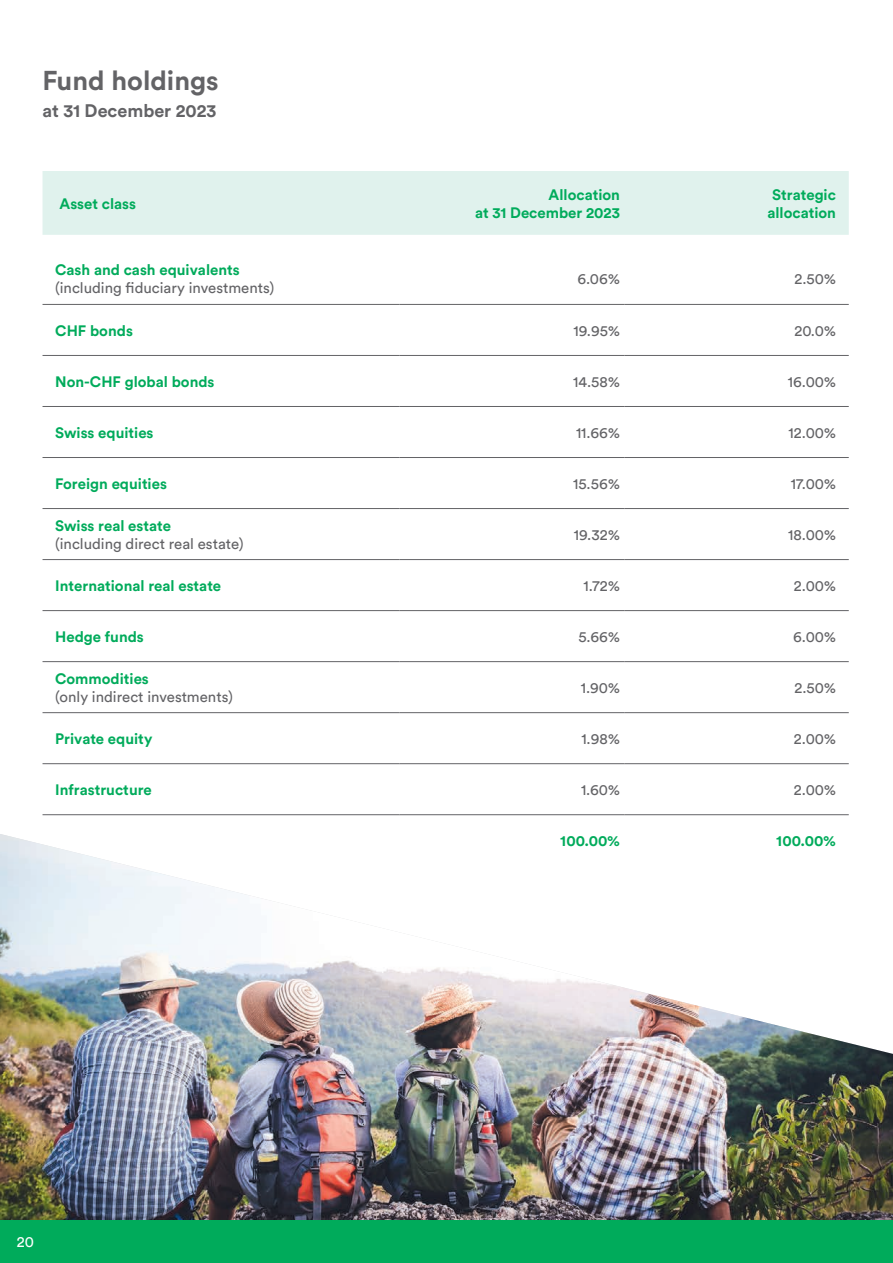
<style>
.page{position:relative;width:893px;height:1263px;background:#fff}
.page>*{position:absolute;margin:0;border:0;box-sizing:border-box;transform-origin:0 0}
.Titre{font:700 27px "Circular Std";color:#636366}
.sous-titre{font:700 18px "Circular Std";color:#636366}
.libellé_vert{font:700 15px "Circular Std";color:#00ab5b}
.courant{font:15px "Circular Std";color:#636366}
.sous-titre-2{font:700 15px "Circular Std";color:#00ab5b}
.t1{font:15px "Circular Std";color:#fff}
</style>
<div class="page">
<img style="left:0;top:834px;width:893px;height:386px">
<div style="left:43px;top:171px;width:806px;height:64px;background:#e0f2ed"></div>
<hr style="left:43px;top:304px;width:357px;height:1px;background:#636366">
<hr style="left:400px;top:304px;width:224px;height:1px;background:#636366">
<hr style="left:624px;top:304px;width:225px;height:1px;background:#636366">
<hr style="left:43px;top:355px;width:357px;height:1px;background:#636366">
<hr style="left:400px;top:355px;width:224px;height:1px;background:#636366">
<hr style="left:624px;top:355px;width:225px;height:1px;background:#636366">
<hr style="left:43px;top:406px;width:357px;height:1px;background:#636366">
<hr style="left:400px;top:406px;width:224px;height:1px;background:#636366">
<hr style="left:624px;top:406px;width:225px;height:1px;background:#636366">
<hr style="left:43px;top:457px;width:357px;height:1px;background:#636366">
<hr style="left:400px;top:457px;width:224px;height:1px;background:#636366">
<hr style="left:624px;top:457px;width:225px;height:1px;background:#636366">
<hr style="left:43px;top:508px;width:357px;height:1px;background:#636366">
<hr style="left:400px;top:508px;width:224px;height:1px;background:#636366">
<hr style="left:624px;top:508px;width:225px;height:1px;background:#636366">
<hr style="left:43px;top:559px;width:357px;height:1px;background:#636366">
<hr style="left:400px;top:559px;width:224px;height:1px;background:#636366">
<hr style="left:624px;top:559px;width:225px;height:1px;background:#636366">
<hr style="left:43px;top:610px;width:357px;height:1px;background:#636366">
<hr style="left:400px;top:610px;width:224px;height:1px;background:#636366">
<hr style="left:624px;top:610px;width:225px;height:1px;background:#636366">
<hr style="left:43px;top:661px;width:357px;height:1px;background:#636366">
<hr style="left:400px;top:661px;width:224px;height:1px;background:#636366">
<hr style="left:624px;top:661px;width:225px;height:1px;background:#636366">
<hr style="left:43px;top:712px;width:357px;height:1px;background:#636366">
<hr style="left:400px;top:712px;width:224px;height:1px;background:#636366">
<hr style="left:624px;top:712px;width:225px;height:1px;background:#636366">
<hr style="left:43px;top:763px;width:357px;height:1px;background:#636366">
<hr style="left:400px;top:763px;width:224px;height:1px;background:#636366">
<hr style="left:624px;top:763px;width:225px;height:1px;background:#636366">
<hr style="left:43px;top:814px;width:357px;height:1px;background:#636366">
<hr style="left:400px;top:814px;width:224px;height:1px;background:#636366">
<hr style="left:624px;top:814px;width:225px;height:1px;background:#636366">
<div style="left:0;top:1220px;width:893px;height:43px;background:#00ab5b"></div>
<p class="Titre" style="left:43px;top:63px;width:178px">Fund holdings</p>
<p class="sous-titre" style="left:43px;top:99px;width:175px">at 31 December 2023</p>
<p class="libellé_vert" style="left:60px;top:194px;width:78px">Asset class</p>
<p class="libellé_vert" style="left:55px;top:260px;width:186px">Cash and cash equivalents</p>
<p class="courant" style="left:55px;top:278px;width:221px">(including fiduciary investments)</p>
<p class="libellé_vert" style="left:549px;top:185px;width:73px">Allocation</p>
<p class="libellé_vert" style="left:475px;top:203px;width:146px">at 31 December 2023</p>
<p class="libellé_vert" style="left:772px;top:185px;width:65px">Strategic</p>
<p class="libellé_vert" style="left:767px;top:203px;width:70px">allocation</p>
<p class="courant" style="left:577px;top:269px;width:44px">6.06%</p>
<p class="courant" style="left:794px;top:269px;width:43px">2.50%</p>
<p class="libellé_vert" style="left:55px;top:321px;width:79px">CHF bonds</p>
<p class="courant" style="left:573px;top:322px;width:48px">19.95%</p>
<p class="courant" style="left:794px;top:322px;width:43px">20.0%</p>
<p class="libellé_vert" style="left:55px;top:372px;width:161px">Non-CHF global bonds</p>
<p class="courant" style="left:573px;top:373px;width:48px">14.58%</p>
<p class="courant" style="left:788px;top:373px;width:50px">16.00%</p>
<p class="libellé_vert" style="left:55px;top:423px;width:100px">Swiss equities</p>
<p class="courant" style="left:576px;top:424px;width:45px">11.66%</p>
<p class="courant" style="left:788px;top:424px;width:49px">12.00%</p>
<p class="libellé_vert" style="left:55px;top:474px;width:113px">Foreign equities</p>
<p class="courant" style="left:573px;top:475px;width:48px">15.56%</p>
<p class="courant" style="left:791px;top:475px;width:47px">17.00%</p>
<p class="libellé_vert" style="left:55px;top:516px;width:117px">Swiss real estate</p>
<p class="courant" style="left:55px;top:535px;width:190px">(including direct real estate)</p>
<p class="courant" style="left:574px;top:526px;width:48px">19.32%</p>
<p class="courant" style="left:788px;top:526px;width:49px">18.00%</p>
<p class="libellé_vert" style="left:55px;top:576px;width:167px">International real estate</p>
<p class="courant" style="left:583px;top:577px;width:38px">1.72%</p>
<p class="courant" style="left:794px;top:577px;width:44px">2.00%</p>
<p class="libellé_vert" style="left:55px;top:627px;width:90px">Hedge funds</p>
<p class="courant" style="left:578px;top:628px;width:43px">5.66%</p>
<p class="courant" style="left:793px;top:628px;width:44px">6.00%</p>
<p class="libellé_vert" style="left:55px;top:669px;width:95px">Commodities</p>
<p class="courant" style="left:55px;top:688px;width:179px">(only indirect investments)</p>
<p class="courant" style="left:581px;top:679px;width:41px">1.90%</p>
<p class="courant" style="left:794px;top:679px;width:43px">2.50%</p>
<p class="libellé_vert" style="left:55px;top:729px;width:99px">Private equity</p>
<p class="courant" style="left:581px;top:730px;width:40px">1.98%</p>
<p class="courant" style="left:794px;top:730px;width:44px">2.00%</p>
<p class="libellé_vert" style="left:55px;top:780px;width:98px">Infrastructure</p>
<p class="courant" style="left:581px;top:781px;width:40px">1.60%</p>
<p class="courant" style="left:794px;top:781px;width:44px">2.00%</p>
<p class="sous-titre-2" style="left:560px;top:831px;width:61px">100.00%</p>
<p class="sous-titre-2" style="left:776px;top:831px;width:61px">100.00%</p>
<p class="t1" style="left:17px;top:1233px;width:19px">20</p>
</div>
